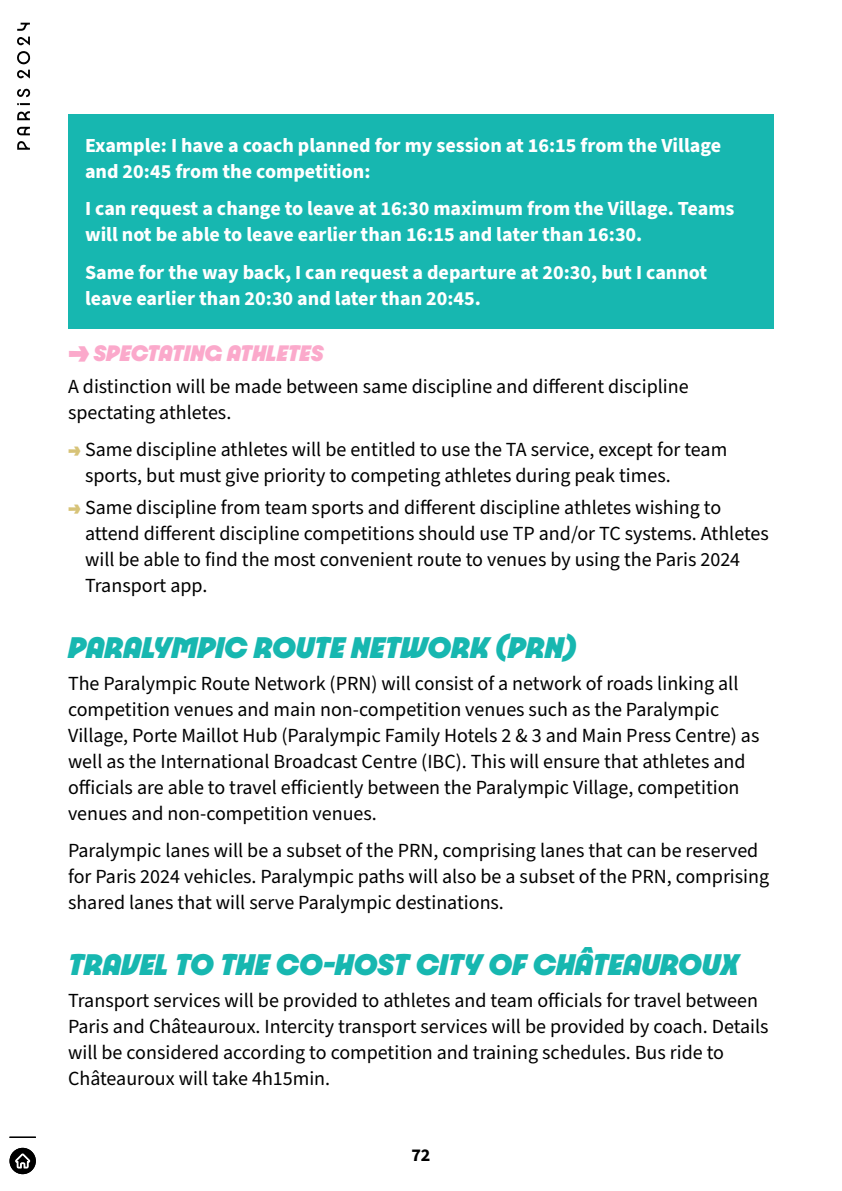
<style>
.page{position:relative;width:842px;height:1191px;background:#fff}
.page>*{position:absolute;margin:0;border:0;box-sizing:border-box;transform-origin:0 0}
.t1{font:italic 900 32px "Paris 2024";color:#17b7b0}
.t2{font:italic 900 24px "Paris 2024";color:#fba9cb}
.t3{font:20px/26px "Source Sans Pro";color:#000}
.t4{font:700 20px/26px "Source Sans Pro";color:#fff}
.t5{font:700 18px "Source Sans Pro";color:#000}
.s1{font-style:normal;font-size:34px}
.s2{font-family:"Paris 2024";font-weight:900;color:#d7c378}
</style>
<div class="page">
<svg style="left:17px;top:141px;width:13px;height:9px"></svg>
<svg style="left:17px;top:127px;width:13px;height:8px"></svg>
<svg style="left:17px;top:111px;width:13px;height:9px"></svg>
<svg style="left:17px;top:103px;width:13px;height:2px"></svg>
<svg style="left:17px;top:89px;width:13px;height:8px"></svg>
<svg style="left:17px;top:23px;width:13px;height:8px"></svg>
<svg style="left:17px;top:37px;width:14px;height:42px"></svg>
<hr style="left:10px;top:1136px;width:26px;height:2px;background:#000">
<div style="left:10px;top:1147px;width:26px;height:27px;background:#000;border-radius:50%"></div>
<svg style="left:16px;top:1153px;width:14px;height:15px"></svg>
<div style="left:68px;top:114px;width:706px;height:215px;background:#17b7b0"></div>
<p class="t4" style="left:85px;top:133px;width:638px">Example: I have a coach planned for my session at 16:15 from the Village and 20:45 from the competition:</p>
<p class="t4" style="left:85px;top:196px;width:651px">I can request a change to leave at 16:30 maximum from the Village. Teams will not be able to leave earlier than 16:15 and later than 16:30.</p>
<p class="t4" style="left:85px;top:259px;width:624px">Same for the way back, I can request a departure at 20:30, but I cannot leave earlier than 20:30 and later than 20:45.</p>
<p class="t2" style="left:68px;top:338px;width:257px"><span class="s1">→</span> SPECTATING ATHLETES</p>
<p class="t3" style="left:68px;top:374px;width:622px">A distinction will be made between same discipline and different discipline spectating athletes.</p>
<p class="t3" style="left:85px;top:437px;width:644px;text-indent:-17px"><span class="s2">→</span> Same discipline athletes will be entitled to use the TA service, except for team sports, but must give priority to competing athletes during peak times.</p>
<p class="t3" style="left:85px;top:495px;width:685px;text-indent:-17px"><span class="s2">→</span> Same discipline from team sports and different discipline athletes wishing to attend different discipline competitions should use TP and/or TC systems. Athletes will be able to find the most convenient route to venues by using the Paris 2024<br>Transport app.</p>
<h1 class="t1" style="left:68px;top:626px;width:509px">PARALYMPIC ROUTE NETWORK (PRN)</h1>
<p class="t3" style="left:68px;top:671px;width:693px">The Paralympic Route Network (PRN) will consist of a network of roads linking all competition venues and main non-competition venues such as the Paralympic Village, Porte Maillot Hub (Paralympic Family Hotels 2 &amp; 3 and Main Press Centre) as well as the International Broadcast Centre (IBC). This will ensure that athletes and officials are able to travel efficiently between the Paralympic Village, competition venues and non-competition venues.</p>
<p class="t3" style="left:68px;top:838px;width:703px">Paralympic lanes will be a subset of the PRN, comprising lanes that can be reserved for Paris 2024 vehicles. Paralympic paths will also be a subset of the PRN, comprising shared lanes that will serve Paralympic destinations.</p>
<h1 class="t1" style="left:68px;top:943px;width:672px">TRAVEL TO THE CO-HOST CITY OF CHÂTEAUROUX</h1>
<p class="t3" style="left:68px;top:988px;width:702px">Transport services will be provided to athletes and team officials for travel between Paris and Châteauroux. Intercity transport services will be provided by coach. Details will be considered according to competition and training schedules. Bus ride to Châteauroux will take 4h15min.</p>
<p class="t5" style="left:411px;top:1143px;width:21px">72</p>
</div>
